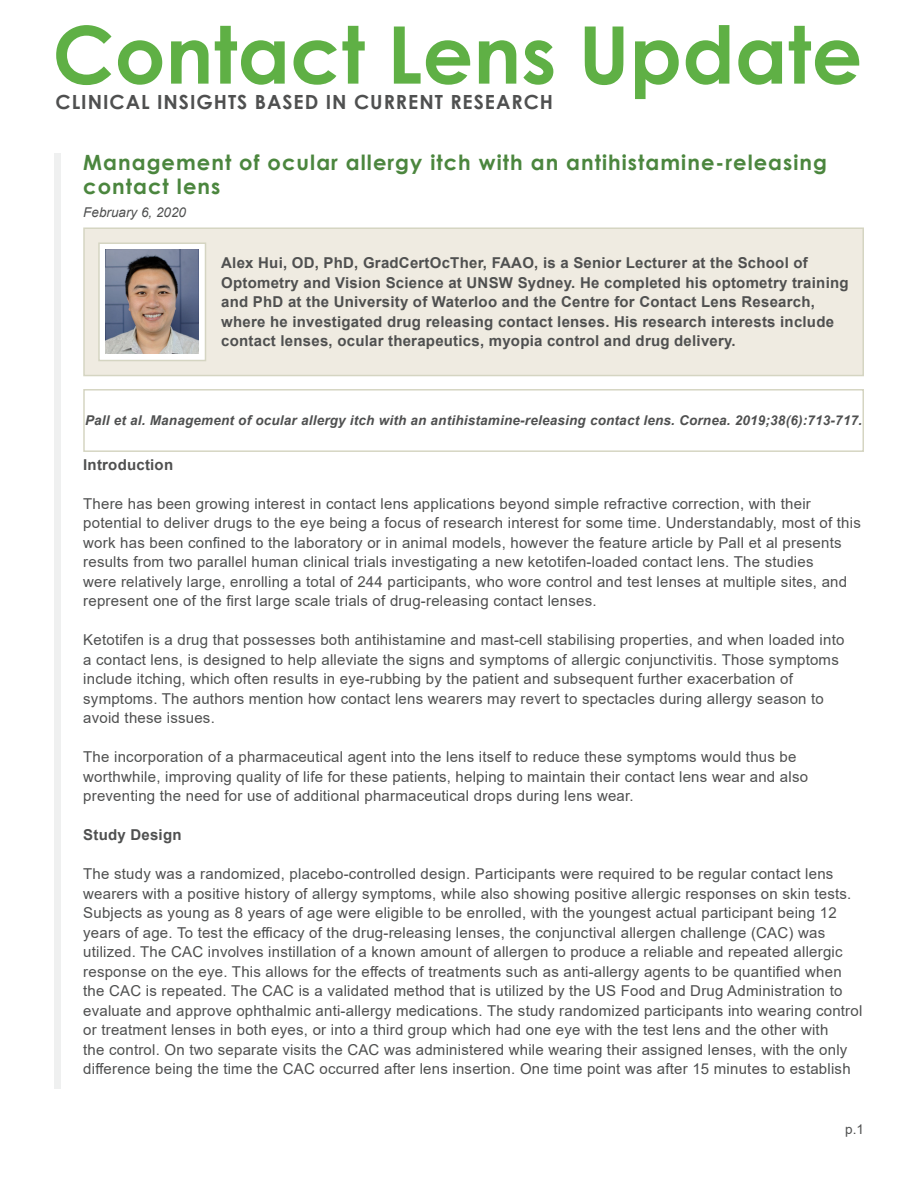
<style>
.page{position:relative;width:918px;height:1188px;background:#fff}
.page>*{position:absolute;margin:0;border:0;box-sizing:border-box;transform-origin:0 0}
.t1{font:700 79.5px "Century Gothic";color:#5fb045}
.Article_Heading{font:700 21px/24px "Century Gothic";letter-spacing:.05em;color:#4b863e}
.t2{font:700 19.5px "Century Gothic";letter-spacing:.05em;color:#4f5050}
.Text{font:15px/19.5px "Arial";letter-spacing:.015em;color:#4f5050}
.Image_Text{font:700 15px/19.5px "Arial";letter-spacing:.015em;color:#4f5050}
.Text-2{font:700 15px "Arial";letter-spacing:.015em;color:#4f5050}
.Text_Reference{font:italic 700 13.5px "Arial";letter-spacing:.015em;color:#4f5050}
.Date{font:italic 13.5px "Arial";color:#4f5050}
.Page_Number{font:13.5px "Arial";color:#4f5050}
</style>
<div class="page">
<div style="left:54px;top:154px;width:7px;height:935px;background:#eff0f0"></div>
<div style="left:83px;top:227px;width:781px;height:149px;background:#efebe1;border:2px solid #d5d5c2"></div>
<div style="left:98px;top:242px;width:108px;height:119px;background:#fff;border:2px solid #d5d5c2"></div>
<img style="left:106px;top:250px;width:93px;height:104px">
<div style="left:83px;top:389px;width:781px;height:63px;border:2px solid #d5d5c2"></div>
<h1 class="t1" style="left:52px;top:-6px;width:811px">Contact Lens Update</h1>
<h3 class="t2" style="left:56px;top:87px;width:499px">CLINICAL INSIGHTS BASED IN CURRENT RESEARCH</h3>
<p class="Article_Heading" style="left:83px;top:149px;width:745px">Management of ocular allergy itch with an antihistamine-releasing contact lens</p>
<p class="Date" style="left:83px;top:204px;width:104px">February 6, 2020</p>
<p class="Image_Text" style="left:221px;top:253px;width:629px">Alex Hui, OD, PhD, GradCertOcTher, FAAO, is a Senior Lecturer at the School of Optometry and Vision Science at UNSW Sydney. He completed his optometry training and PhD at the University of Waterloo and the Centre for Contact Lens Research, where he investigated drug releasing contact lenses. His research interests include contact lenses, ocular therapeutics, myopia control and drug delivery.</p>
<p class="Text_Reference" style="left:85px;top:412px;width:779px">Pall et al. Management of ocular allergy itch with an antihistamine-releasing contact lens. Cornea. 2019;38(6):713-717.</p>
<p class="Text-2" style="left:83px;top:454px;width:91px">Introduction</p>
<p class="Text" style="left:83px;top:494px;width:779px">There has been growing interest in contact lens applications beyond simple refractive correction, with their potential to deliver drugs to the eye being a focus of research interest for some time. Understandably, most of this work has been confined to the laboratory or in animal models, however the feature article by Pall et al presents results from two parallel human clinical trials investigating a new ketotifen-loaded contact lens. The studies<br>were relatively large, enrolling a total of 244 participants, who wore control and test lenses at multiple sites, and represent one of the first large scale trials of drug-releasing contact lenses.</p>
<p class="Text" style="left:83px;top:630px;width:763px">Ketotifen is a drug that possesses both antihistamine and mast-cell stabilising properties, and when loaded into a contact lens, is designed to help alleviate the signs and symptoms of allergic conjunctivitis. Those symptoms include itching, which often results in eye-rubbing by the patient and subsequent further exacerbation of symptoms. The authors mention how contact lens wearers may revert to spectacles during allergy season to avoid these issues.</p>
<p class="Text" style="left:83px;top:747px;width:726px">The incorporation of a pharmaceutical agent into the lens itself to reduce these symptoms would thus be worthwhile, improving quality of life for these patients, helping to maintain their contact lens wear and also preventing the need for use of additional pharmaceutical drops during lens wear.</p>
<p class="Text-2" style="left:83px;top:824px;width:100px">Study Design</p>
<p class="Text" style="left:83px;top:864px;width:781px">The study was a randomized, placebo-controlled design. Participants were required to be regular contact lens wearers with a positive history of allergy symptoms, while also showing positive allergic responses on skin tests.<br>Subjects as young as 8 years of age were eligible to be enrolled, with the youngest actual participant being 12 years of age. To test the efficacy of the drug-releasing lenses, the conjunctival allergen challenge (CAC) was utilized. The CAC involves instillation of a known amount of allergen to produce a reliable and repeated allergic response on the eye. This allows for the effects of treatments such as anti-allergy agents to be quantified when the CAC is repeated. The CAC is a validated method that is utilized by the US Food and Drug Administration to evaluate and approve ophthalmic anti-allergy medications. The study randomized participants into wearing control or treatment lenses in both eyes, or into a third group which had one eye with the test lens and the other with<br>the control. On two separate visits the CAC was administered while wearing their assigned lenses, with the only difference being the time the CAC occurred after lens insertion. One time point was after 15 minutes to establish</p>
<p class="Page_Number" style="left:845px;top:1120px;width:20px">p.1</p>
</div>
